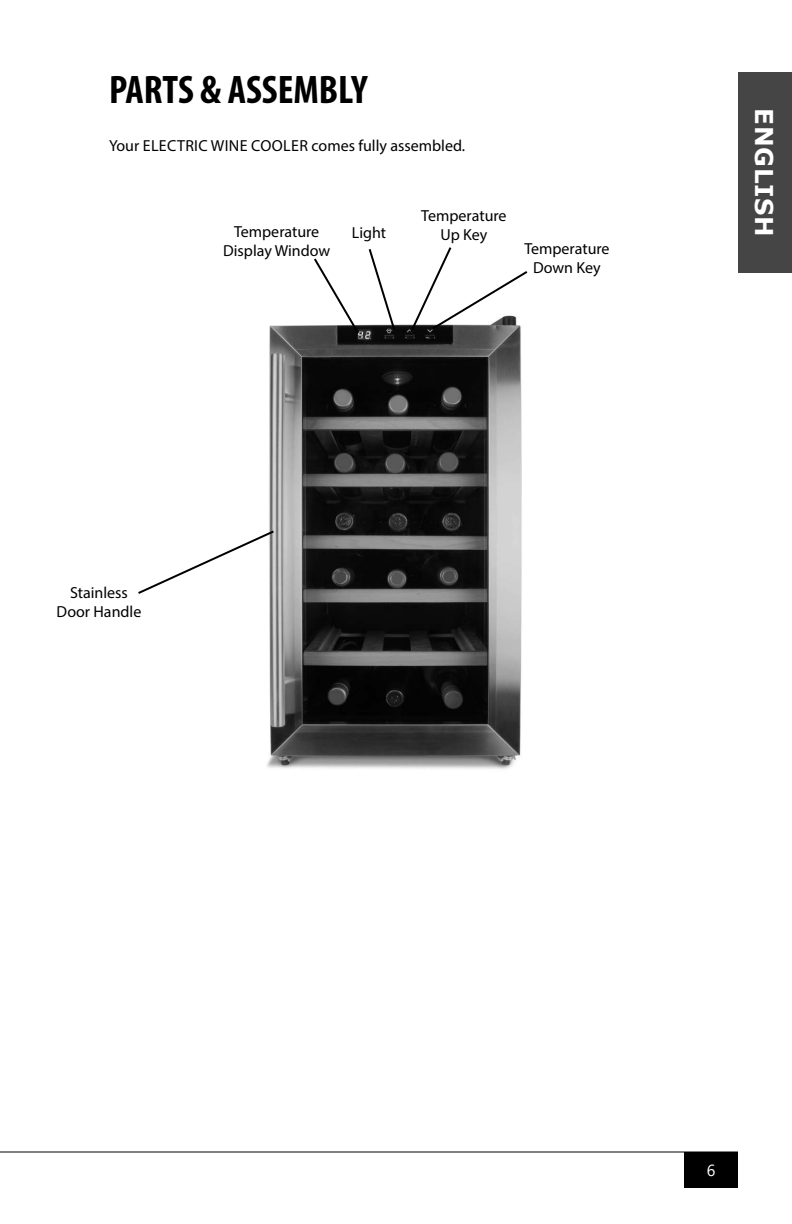
<style>
.page{position:relative;width:792px;height:1224px;background:#fff}
.page>*{position:absolute;margin:0;border:0;box-sizing:border-box;transform-origin:0 0}
.t1{font:700 condensed 40px "Myriad Pro";color:#000}
.t2{font:700 24.4px "Verdana";letter-spacing:.03em;color:#fff}
.t3{font:16px/19.2px "Myriad Pro";color:#000;text-align:center}
.t4{font:16px "Segoe UI";color:#fff}
</style>
<div class="page">
<div style="left:738px;top:72px;width:54px;height:201px;background:#454545"></div>
<hr style="left:0;top:1152px;width:738px;height:1px;background:#000">
<div style="left:684px;top:1152px;width:54px;height:36px;background:#000"></div>
<img style="left:266px;top:324px;width:256px;height:446px">
<svg style="left:367px;top:249px;width:30px;height:83px"></svg>
<svg style="left:312px;top:258px;width:49px;height:78px"></svg>
<svg style="left:138px;top:529px;width:138px;height:67px"></svg>
<svg style="left:408px;top:247px;width:120px;height:88px"></svg>
<h1 class="t1" style="left:109px;top:65px;width:260px">PARTS &amp; ASSEMBLY</h1>
<p class="t3" style="left:109px;top:136px;width:358px">Your ELECTRIC WINE COOLER comes fully assembled.</p>
<p class="t3" style="left:223px;top:222px;width:108px">Temperature<br>Display Window</p>
<p class="t3" style="left:352px;top:222px;width:36px">Light</p>
<p class="t3" style="left:421px;top:205px;width:87px">Temperature<br>Up Key</p>
<p class="t3" style="left:524px;top:239px;width:87px">Temperature<br>Down Key</p>
<p class="t3" style="left:57px;top:582px;width:86px">Stainless<br>Door Handle</p>
<h2 class="t2" style="left:781px;top:108px;width:130px;rotate:90deg">ENGLISH</h2>
<p class="t4" style="left:707px;top:1155px;width:10px">6</p>
</div>
